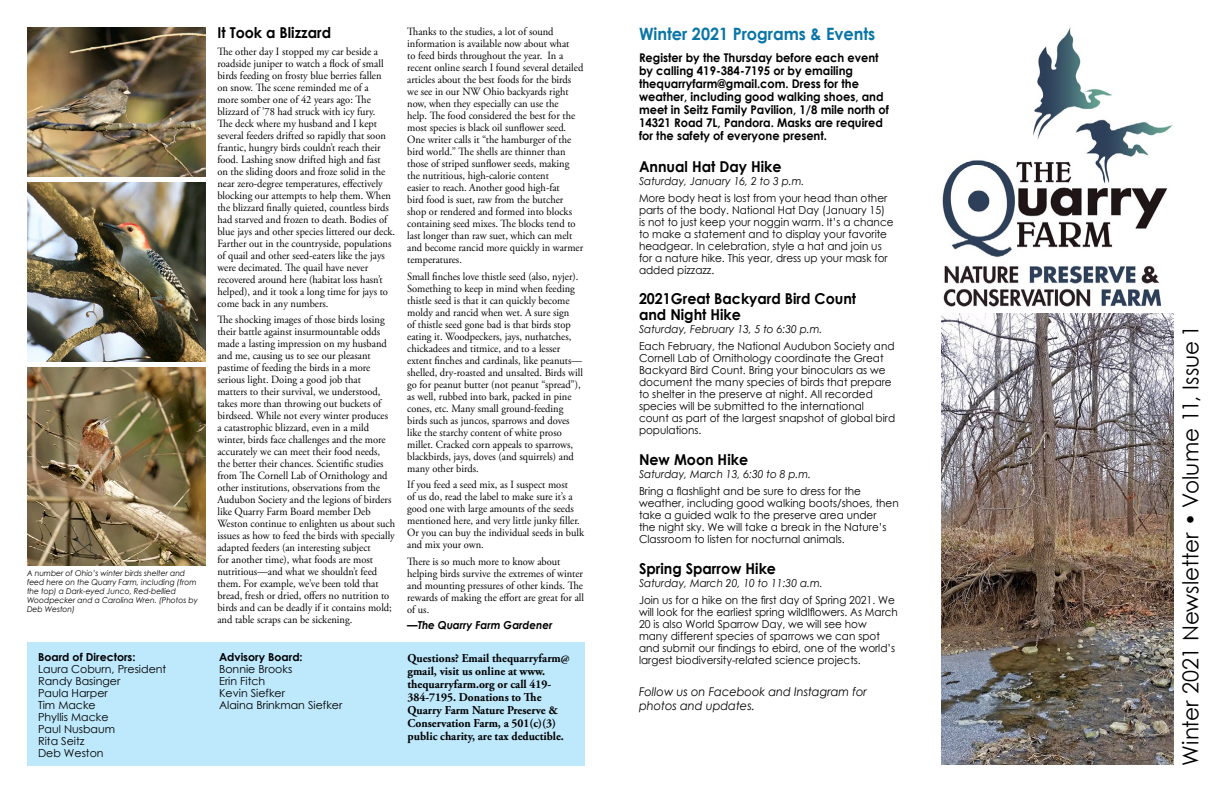
<style>
.page{position:relative;width:1224px;height:792px;background:#fff}
.page>*{position:absolute;margin:0;border:0;box-sizing:border-box;transform-origin:0 0}
.t1{font:22px "Century Gothic";letter-spacing:.005em;color:#000}
.t2{font:700 17px "Century Gothic";color:#0975a7;scale:.95 1}
.t3{font:700 15px/16px "Century Gothic";color:#000;scale:.95 1}
.t4{font:700 12px/13px "Century Gothic";color:#000;scale:.95 1}
.t5{font:700 12px/13px "Adobe Garamond Pro";color:#000;scale:.96 1}
.t6{font:italic 12px/14.4px "Century Gothic";color:#000;scale:.95 1}
.t7{font:11px/12px "Adobe Garamond Pro";color:#000;scale:.95 1}
.t8{font:11px/12px "Century Gothic";color:#000;scale:.95 1}
.t9{font:11px/12px "Century Gothic";color:#000}
.t10{font:italic 11px "Century Gothic";color:#000;scale:.95 1}
.t11{font:700 11px "Century Gothic";color:#000}
.t12{font:italic 700 11px "Century Gothic";color:#000;scale:.95 1}
.t13{font:italic 8px/9px "Century Gothic";color:#000;scale:.95 1}
</style>
<div class="page">
<img style="left:942px;top:27px;width:231px;height:280px">
<div style="left:27px;top:642px;width:558px;height:123px;background:#bee8fc"></div>
<img style="left:942px;top:314px;width:231px;height:451px">
<img style="left:27px;top:27px;width:179px;height:149px">
<img style="left:27px;top:183px;width:179px;height:178px">
<img style="left:27px;top:367px;width:179px;height:199px">
<h3 class="t3" style="left:217px;top:24px;width:121px">It Took a Blizzard</h3>
<p class="t7" style="left:217px;top:46px;width:189px">The other day I stopped my car beside a roadside juniper to watch a flock of small birds feeding on frosty blue berries fallen<br>on snow. The scene reminded me of a<br>more somber one of 42 years ago: The blizzard of ’78 had struck with icy fury.<br>The deck where my husband and I kept several feeders drifted so rapidly that soon frantic, hungry birds couldn’t reach their food. Lashing snow drifted high and fast<br>on the sliding doors and froze solid in the near zero-degree temperatures, effectively blocking our attempts to help them. When the blizzard finally quieted, countless birds had starved and frozen to death. Bodies of blue jays and other species littered our deck.<br>Farther out in the countryside, populations of quail and other seed-eaters like the jays were decimated. The quail have never recovered around here (habitat loss hasn’t helped), and it took a long time for jays to come back in any numbers.</p>
<p class="t7" style="left:217px;top:314px;width:189px">The shocking images of those birds losing their battle against insurmountable odds made a lasting impression on my husband and me, causing us to see our pleasant pastime of feeding the birds in a more serious light. Doing a good job that<br>matters to their survival, we understood, takes more than throwing out buckets of birdseed. While not every winter produces<br>a catastrophic blizzard, even in a mild winter, birds face challenges and the more accurately we can meet their food needs, the better their chances. Scientific studies from The Cornell Lab of Ornithology and other institutions, observations from the Audubon Society and the legions of birders like Quarry Farm Board member Deb Weston continue to enlighten us about such issues as how to feed the birds with specially adapted feeders (an interesting subject<br>for another time), what foods are most nutritious—and what we shouldn’t feed them. For example, we’ve been told that bread, fresh or dried, offers no nutrition to birds and can be deadly if it contains mold; and table scraps can be sickening.</p>
<p class="t13" style="left:27px;top:569px;width:181px">A number of Ohio’s winter birds shelter and feed here on the Quarry Farm, including (from the top) a Dark-eyed Junco, Red-bellied Woodpecker and a Carolina Wren. (Photos by Deb Weston)</p>
<p class="t11" style="left:38px;top:649px;width:99px">Board of Directors:</p>
<p class="t11" style="left:219px;top:649px;width:85px">Advisory Board:</p>
<p class="t9" style="left:38px;top:663px;width:130px">Laura Coburn, President</p>
<p class="t9" style="left:219px;top:663px;width:75px">Bonnie Brooks</p>
<p class="t9" style="left:38px;top:675px;width:84px">Randy Basinger</p>
<p class="t9" style="left:219px;top:675px;width:48px">Erin Fitch</p>
<p class="t9" style="left:38px;top:687px;width:71px">Paula Harper</p>
<p class="t9" style="left:219px;top:687px;width:67px">Kevin Siefker</p>
<p class="t9" style="left:38px;top:699px;width:59px">Tim Macke</p>
<p class="t9" style="left:219px;top:699px;width:125px">Alaina Brinkman Siefker</p>
<p class="t9" style="left:38px;top:711px;width:79px">Phyllis Macke<br>Paul Nusbaum<br>Rita Seitz<br>Deb Weston</p>
<p class="t7" style="left:407px;top:26px;width:187px">Thanks to the studies, a lot of sound information is available now about what<br>to feed birds throughout the year. In a recent online search I found several detailed articles about the best foods for the birds we see in our NW Ohio backyards right now, when they especially can use the<br>help. The food considered the best for the most species is black oil sunflower seed.<br>One writer calls it “the hamburger of the bird world.” The shells are thinner than those of striped sunflower seeds, making the nutritious, high-calorie content<br>easier to reach. Another good high-fat<br>bird food is suet, raw from the butcher shop or rendered and formed into blocks containing seed mixes. The blocks tend to last longer than raw suet, which can melt and become rancid more quickly in warmer temperatures.</p>
<p class="t7" style="left:407px;top:270px;width:187px">Small finches love thistle seed (also, nyjer).<br>Something to keep in mind when feeding thistle seed is that it can quickly become moldy and rancid when wet. A sure sign<br>of thistle seed gone bad is that birds stop eating it. Woodpeckers, jays, nuthatches, chickadees and titmice, and to a lesser extent finches and cardinals, like peanuts— shelled, dry-roasted and unsalted. Birds will go for peanut butter (not peanut “spread”), as well, rubbed into bark, packed in pine cones, etc. Many small ground-feeding birds such as juncos, sparrows and doves like the starchy content of white proso millet. Cracked corn appeals to sparrows, blackbirds, jays, doves (and squirrels) and many other birds.</p>
<p class="t7" style="left:407px;top:479px;width:188px">If you feed a seed mix, as I suspect most<br>of us do, read the label to make sure it’s a good one with large amounts of the seeds mentioned here, and very little junky filler.<br>Or you can buy the individual seeds in bulk and mix your own.</p>
<p class="t7" style="left:407px;top:555px;width:188px">There is so much more to know about helping birds survive the extremes of winter and mounting pressures of other kinds. The rewards of making the effort are great for all of us.</p>
<p class="t12" style="left:407px;top:617px;width:154px">—The Quarry Farm Gardener</p>
<p class="t5" style="left:408px;top:652px;width:170px">Questions? Email thequarryfarm@ gmail, visit us online at www. thequarryfarm.org or call 419-<br>384-7195. Donations to The<br>Quarry Farm Nature Preserve &amp;<br>Conservation Farm, a 501(c)(3) public charity, are tax deductible.</p>
<h2 class="t2" style="left:639px;top:21px;width:250px">Winter 2021 Programs &amp; Events</h2>
<p class="t4" style="left:639px;top:50px;width:265px">Register by the Thursday before each event by calling 419-384-7195 or by emailing thequarryfarm@gmail.com. Dress for the weather, including good walking shoes, and meet in Seitz Family Pavilion, 1/8 mile north of 14321 Road 7L, Pandora. Masks are required for the safety of everyone present.</p>
<h3 class="t3" style="left:639px;top:158px;width:151px">Annual Hat Day Hike</h3>
<p class="t10" style="left:639px;top:174px;width:176px">Saturday, January 16, 2 to 3 p.m.</p>
<p class="t8" style="left:639px;top:192px;width:269px">More body heat is lost from your head than other parts of the body. National Hat Day (January 15) is not to just keep your noggin warm. It’s a chance to make a statement and to display your favorite headgear. In celebration, style a hat and join us for a nature hike. This year, dress up your mask for added pizzazz.</p>
<h3 class="t3" style="left:639px;top:290px;width:230px">2021Great Backyard Bird Count and Night Hike</h3>
<p class="t10" style="left:639px;top:322px;width:195px">Saturday, February 13, 5 to 6:30 p.m.</p>
<p class="t8" style="left:639px;top:340px;width:271px">Each February, the National Audubon Society and Cornell Lab of Ornithology coordinate the Great Backyard Bird Count. Bring your binoculars as we document the many species of birds that prepare to shelter in the preserve at night. All recorded species will be submitted to the international count as part of the largest snapshot of global bird populations.</p>
<h3 class="t3" style="left:639px;top:451px;width:116px">New Moon Hike</h3>
<p class="t10" style="left:639px;top:467px;width:183px">Saturday, March 13, 6:30 to 8 p.m.</p>
<p class="t8" style="left:639px;top:485px;width:275px">Bring a flashlight and be sure to dress for the weather, including good walking boots/shoes, then take a guided walk to the preserve area under<br>the night sky. We will take a break in the Nature’s Classroom to listen for nocturnal animals.</p>
<h3 class="t3" style="left:639px;top:560px;width:146px">Spring Sparrow Hike</h3>
<p class="t10" style="left:639px;top:575px;width:195px">Saturday, March 20, 10 to 11:30 a.m.</p>
<p class="t8" style="left:639px;top:593px;width:274px">Join us for a hike on the first day of Spring 2021. We will look for the earliest spring wildlflowers. As March 20 is also World Sparrow Day, we will see how many different species of sparrows we can spot and submit our findings to ebird, one of the world’s largest biodiversity-related science projects.</p>
<p class="t6" style="left:639px;top:684px;width:241px">Follow us on Facebook and Instagram for photos and updates.</p>
<h1 class="t1" style="left:1175px;top:766px;width:442px;rotate:-90deg">Winter 2021 Newsletter • Volume 11, Issue 1</h1>
</div>
